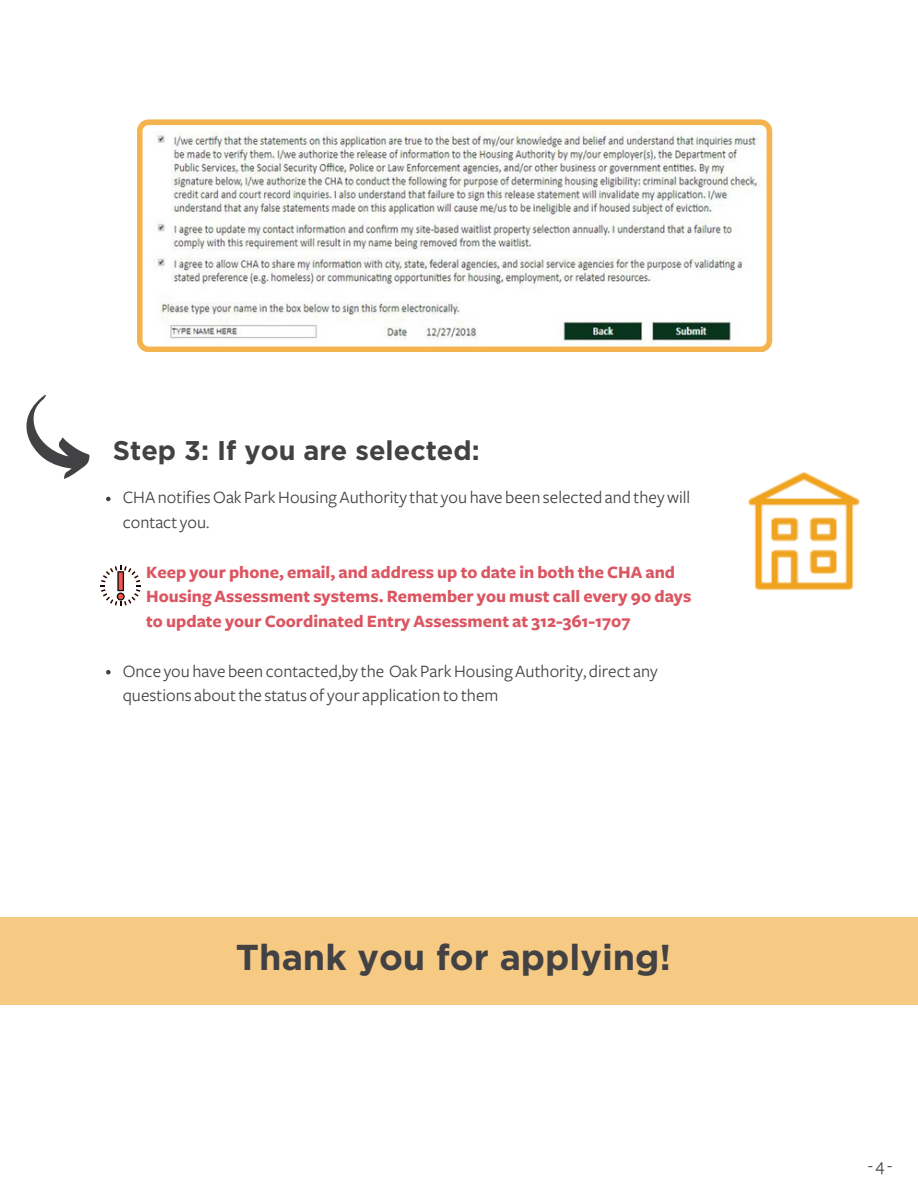
<style>
.page{position:relative;width:918px;height:1188px;background:#fff}
.page>*{position:absolute;margin:0;border:0;box-sizing:border-box;transform-origin:0 0}
.t1{font:700 36px "Gotham";color:#424143}
.t2{font:700 27px "Gotham";color:#424143}
.t3{font:18px/24.8px "Freight Sans";color:#424143}
.t4{font:700 18px/24.8px "Freight Sans";color:#dc5662}
</style>
<div class="page">
<svg style="left:137px;top:119px;width:635px;height:233px"></svg>
<svg style="left:26px;top:395px;width:63px;height:84px"></svg>
<img style="left:748px;top:472px;width:112px;height:118px">
<svg style="left:106px;top:497px;width:5px;height:4px"></svg>
<svg style="left:106px;top:670px;width:5px;height:4px"></svg>
<svg style="left:101px;top:566px;width:40px;height:40px"></svg>
<div style="left:0;top:918px;width:918px;height:87px;background:#f7ca84"></div>
<h2 class="t2" style="left:113px;top:438px;width:368px">Step 3: If you are selected:</h2>
<p class="t3" style="left:123px;top:486px;width:569px">CHAnotifiesOak ParkHousingAuthority that you have been selected and theywill contact you.</p>
<p class="t4" style="left:146px;top:560px;width:547px">Keep your phone, email, and address up to date in both the CHA and<br>Housing Assessment systems. Remember you must call every 90 days to update your Coordinated Entry Assessment at 312-361-1707</p>
<p class="t3" style="left:123px;top:659px;width:537px">Once you have been contacted,by the Oak ParkHousingAuthority, direct any questions aboutthe status of your application to them</p>
<h1 class="t1" style="left:236px;top:942px;width:437px">Thank you for applying!</h1>
<p class="t3" style="left:868px;top:1153px;width:26px">-4-</p>
</div>
